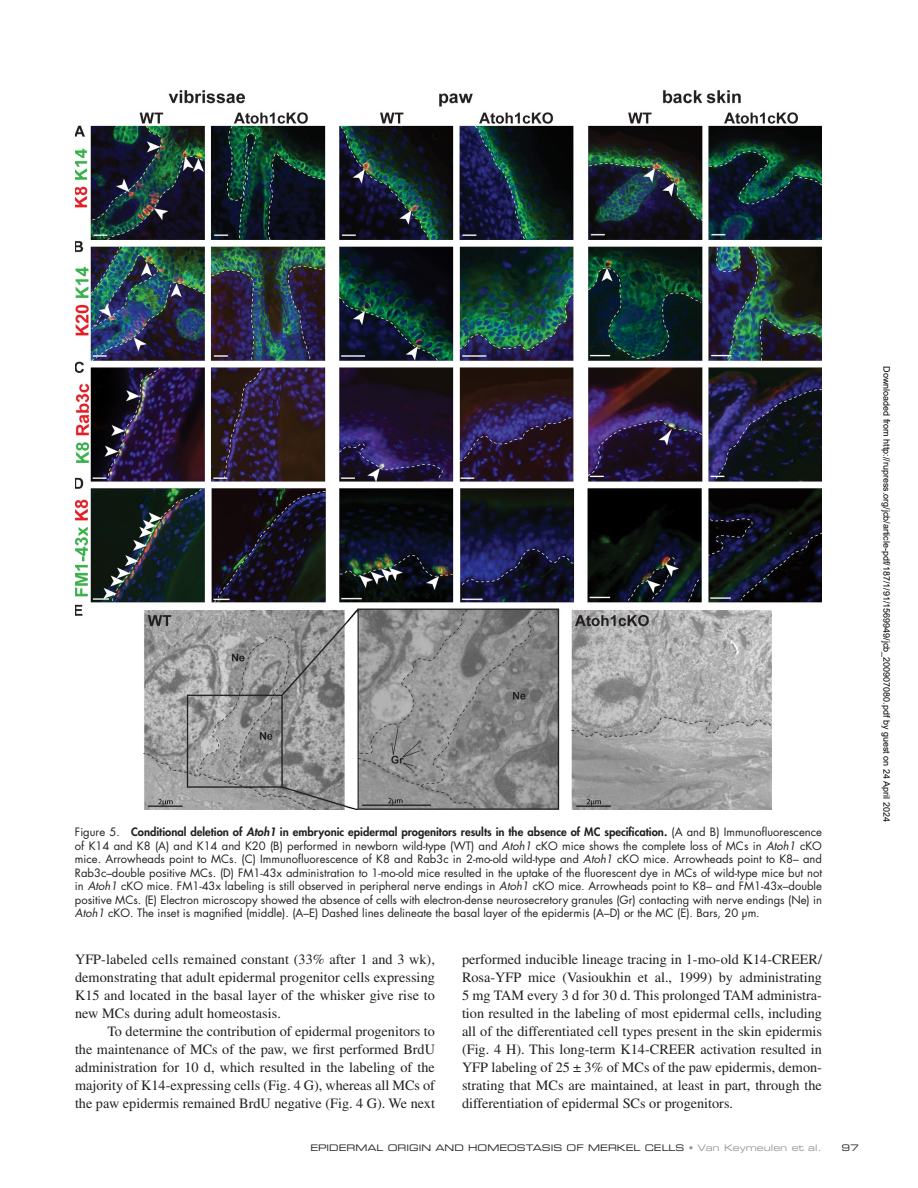
<style>
.page{position:relative;width:918px;height:1188px;background:#fff}
.page>*{position:absolute;margin:0;border:0;box-sizing:border-box;transform-origin:0 0}
.t1{font:14.25px/18px "Times LT Std";color:#231f20;text-align:justify}
.t2{font:11.25px/13.5px "Futura Std";color:#231f20;text-align:justify}
.t3{font:9px "Arial";color:#000}
.t4{font:9px "Eurostile LT Std Ex 2";color:#231f20}
.s1{font-weight:800}
.s2{font-weight:800;font-style:italic}
.s3{font-style:italic}
.s4{color:#949698}
</style>
<div class="page">
<img style="left:75px;top:90px;width:747px;height:719px">
<p class="t2" style="left:75px;top:826px;width:749px">Figure 5. <span class="s1">Conditional deletion of</span> <span class="s2">Atoh1</span> <span class="s1">in embryonic epidermal progenitors results in the absence of MC specification.</span> (A and B) Immunofluorescence of K14 and K8 (A) and K14 and K20 (B) performed in newborn wild-type (WT) and <span class="s3">Atoh1</span> cKO mice shows the complete loss of MCs in <span class="s3">Atoh1</span> cKO mice. Arrowheads point to MCs. (C) Immunofluorescence of K8 and Rab3c in 2-mo-old wild-type and <span class="s3">Atoh1</span> cKO mice. Arrowheads point to K8– and Rab3c–double positive MCs. (D) FM1-43x administration to 1-mo-old mice resulted in the uptake of the fluorescent dye in MCs of wild-type mice but not in <span class="s3">Atoh1</span> cKO mice. FM1-43x labeling is still observed in peripheral nerve endings in <span class="s3">Atoh1</span> cKO mice. Arrowheads point to K8– and FM1-43x–double positive MCs. (E) Electron microscopy showed the absence of cells with electron-dense neurosecretory granules (Gr) contacting with nerve endings (Ne) in <span class="s3">Atoh1</span> cKO. The inset is magnified (middle). (A–E) Dashed lines delineate the basal layer of the epidermis (A–D) or the MC (E). Bars, 20 µm.</p>
<p class="t1" style="left:75px;top:950px;width:362px">YFP-labeled cells remained constant (33% after 1 and 3 wk), demonstrating that adult epidermal progenitor cells expressing K15 and located in the basal layer of the whisker give rise to new MCs during adult homeostasis.</p>
<p class="t1" style="left:75px;top:1022px;width:362px;text-indent:32px">To determine the contribution of epidermal progenitors to the maintenance of MCs of the paw, we first performed BrdU administration for 10 d, which resulted in the labeling of the majority of K14-expressing cells (Fig. 4 G), whereas all MCs of the paw epidermis remained BrdU negative (Fig. 4 G). We next</p>
<p class="t1" style="left:462px;top:950px;width:362px">performed inducible lineage tracing in 1-mo-old K14-CREER/ Rosa-YFP mice (Vasioukhin et al., 1999) by administrating 5 mg TAM every 3 d for 30 d. This prolonged TAM administra&shy;tion resulted in the labeling of most epidermal cells, including all of the differentiated cell types present in the skin epidermis (Fig. 4 H). This long-term K14-CREER activation resulted in YFP labeling of 25 ± 3% of MCs of the paw epidermis, demon&shy;strating that MCs are maintained, at least in part, through the differentiation of epidermal SCs or progenitors.</p>
<p class="t4" style="left:310px;top:1142px;width:513px">EPIDERMAL ORIGIN AND HOMEOSTASIS OF MERKEL CELLS <span class="s4">• Van Keymeulen et al.</span></p>
<p class="t4" style="left:842px;top:1142px;width:19px">97</p>
<p class="t3" style="left:890px;top:366px;width:457px;rotate:90deg">Downloaded from http://rupress.org/jcb/article-pdf/187/1/91/1569949/jcb_200907080.pdf by guest on 24 April 2024</p>
</div>
